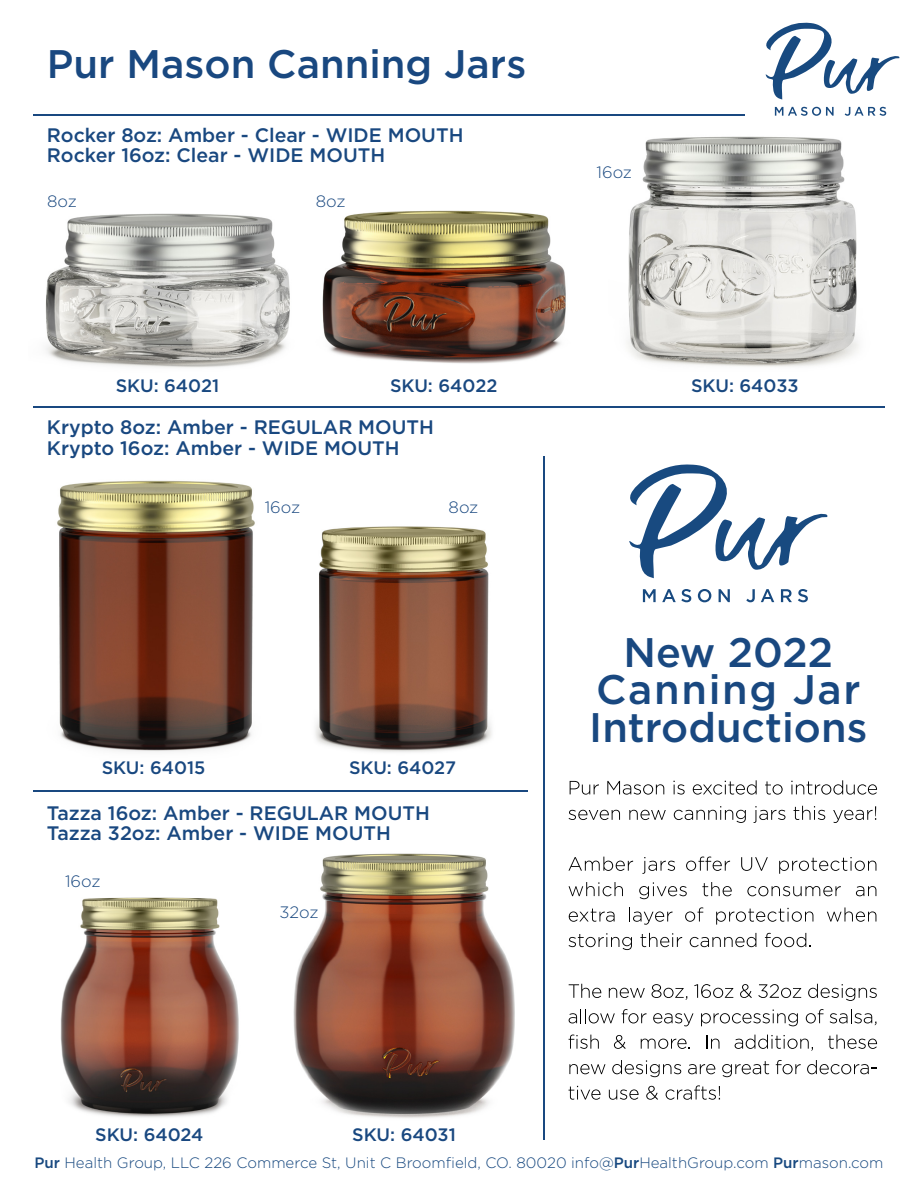
<style>
.page{position:relative;width:918px;height:1188px;background:#fff}
.page>*{position:absolute;margin:0;border:0;box-sizing:border-box;transform-origin:0 0}
.t1{font:500 41.25px/37.2px "Gotham";color:#194880;text-align:center}
.t2{font:500 39.75px "Gotham";color:#194880}
.t3{font:500 19.5px/20.7px "Gotham";color:#194880}
.t4{font:500 18px "Gotham";color:#194880}
.t5{font:300 16.5px "Gotham";color:#194880}
.t6{font:300 15px "Gotham";color:#184980}
.s1{font-weight:500}
</style>
<div class="page">
<img style="left:60px;top:897px;width:179px;height:221px">
<img style="left:293px;top:853px;width:222px;height:265px">
<svg style="left:775px;top:107px;width:59px;height:9px"></svg>
<svg style="left:845px;top:107px;width:41px;height:9px"></svg>
<svg style="left:765px;top:22px;width:134px;height:78px"></svg>
<svg style="left:643px;top:589px;width:13px;height:13px"></svg>
<svg style="left:662px;top:589px;width:29px;height:13px"></svg>
<svg style="left:698px;top:589px;width:13px;height:13px"></svg>
<svg style="left:719px;top:589px;width:11px;height:13px"></svg>
<svg style="left:746px;top:589px;width:9px;height:13px"></svg>
<svg style="left:761px;top:589px;width:13px;height:13px"></svg>
<svg style="left:781px;top:589px;width:11px;height:13px"></svg>
<svg style="left:798px;top:589px;width:10px;height:13px"></svg>
<svg style="left:629px;top:464px;width:198px;height:114px"></svg>
<hr style="left:33px;top:115px;width:712px;height:1px;background:#194880">
<hr style="left:33px;top:407px;width:852px;height:1px;background:#194880">
<hr style="left:33px;top:791px;width:495px;height:1px;background:#194880">
<hr style="left:543px;top:457px;width:2px;height:683px;background:#194880">
<img style="left:45px;top:213px;width:245px;height:155px">
<img style="left:322px;top:210px;width:244px;height:154px">
<img style="left:57px;top:480px;width:198px;height:272px">
<img style="left:315px;top:526px;width:177px;height:226px">
<img style="left:627px;top:136px;width:232px;height:231px">
<svg style="left:570px;top:781px;width:29px;height:14px"></svg>
<svg style="left:607px;top:781px;width:57px;height:14px"></svg>
<svg style="left:674px;top:781px;width:11px;height:14px"></svg>
<svg style="left:693px;top:780px;width:64px;height:15px"></svg>
<svg style="left:765px;top:781px;width:18px;height:14px"></svg>
<svg style="left:791px;top:780px;width:86px;height:15px"></svg>
<svg style="left:569px;top:810px;width:51px;height:10px"></svg>
<svg style="left:629px;top:810px;width:37px;height:10px"></svg>
<svg style="left:674px;top:806px;width:72px;height:17px"></svg>
<svg style="left:754px;top:806px;width:31px;height:17px"></svg>
<svg style="left:794px;top:806px;width:31px;height:14px"></svg>
<svg style="left:833px;top:806px;width:43px;height:17px"></svg>
<svg style="left:568px;top:857px;width:65px;height:14px"></svg>
<svg style="left:642px;top:857px;width:33px;height:17px"></svg>
<svg style="left:686px;top:857px;width:44px;height:14px"></svg>
<svg style="left:741px;top:857px;width:27px;height:14px"></svg>
<svg style="left:779px;top:857px;width:97px;height:17px"></svg>
<svg style="left:569px;top:882px;width:54px;height:14px"></svg>
<svg style="left:639px;top:882px;width:48px;height:17px"></svg>
<svg style="left:702px;top:882px;width:30px;height:14px"></svg>
<svg style="left:747px;top:886px;width:94px;height:10px"></svg>
<svg style="left:856px;top:886px;width:20px;height:10px"></svg>
<svg style="left:569px;top:909px;width:46px;height:13px"></svg>
<svg style="left:629px;top:907px;width:44px;height:18px"></svg>
<svg style="left:685px;top:907px;width:18px;height:15px"></svg>
<svg style="left:716px;top:908px;width:97px;height:17px"></svg>
<svg style="left:827px;top:907px;width:49px;height:15px"></svg>
<svg style="left:569px;top:933px;width:63px;height:17px"></svg>
<svg style="left:640px;top:933px;width:42px;height:14px"></svg>
<svg style="left:690px;top:933px;width:66px;height:14px"></svg>
<svg style="left:765px;top:933px;width:46px;height:14px"></svg>
<svg style="left:569px;top:984px;width:32px;height:14px"></svg>
<svg style="left:609px;top:988px;width:36px;height:10px"></svg>
<svg style="left:652px;top:984px;width:35px;height:16px"></svg>
<svg style="left:694px;top:984px;width:39px;height:14px"></svg>
<svg style="left:740px;top:984px;width:12px;height:14px"></svg>
<svg style="left:758px;top:984px;width:43px;height:14px"></svg>
<svg style="left:808px;top:984px;width:69px;height:17px"></svg>
<svg style="left:569px;top:1009px;width:46px;height:14px"></svg>
<svg style="left:622px;top:1009px;width:24px;height:14px"></svg>
<svg style="left:653px;top:1013px;width:40px;height:13px"></svg>
<svg style="left:701px;top:1010px;width:97px;height:16px"></svg>
<svg style="left:806px;top:1009px;width:18px;height:14px"></svg>
<svg style="left:830px;top:1009px;width:46px;height:16px"></svg>
<svg style="left:569px;top:1035px;width:30px;height:14px"></svg>
<svg style="left:614px;top:1035px;width:12px;height:14px"></svg>
<svg style="left:641px;top:1039px;width:49px;height:10px"></svg>
<svg style="left:706px;top:1035px;width:13px;height:14px"></svg>
<svg style="left:735px;top:1035px;width:78px;height:16px"></svg>
<svg style="left:828px;top:1035px;width:49px;height:14px"></svg>
<svg style="left:569px;top:1064px;width:36px;height:10px"></svg>
<svg style="left:612px;top:1060px;width:69px;height:17px"></svg>
<svg style="left:688px;top:1064px;width:27px;height:10px"></svg>
<svg style="left:722px;top:1061px;width:47px;height:16px"></svg>
<svg style="left:776px;top:1060px;width:25px;height:14px"></svg>
<svg style="left:807px;top:1060px;width:70px;height:14px"></svg>
<svg style="left:569px;top:1086px;width:32px;height:14px"></svg>
<svg style="left:609px;top:1089px;width:30px;height:11px"></svg>
<svg style="left:646px;top:1086px;width:12px;height:14px"></svg>
<svg style="left:666px;top:1085px;width:54px;height:15px"></svg>
<h2 class="t2" style="left:47px;top:38px;width:481px">Pur Mason Canning Jars</h2>
<p class="t3" style="left:47px;top:124px;width:418px">Rocker 8oz: Amber - Clear - WIDE MOUTH<br>Rocker 16oz: Clear - WIDE MOUTH</p>
<p class="t5" style="left:47px;top:191px;width:31px">8oz</p>
<p class="t5" style="left:316px;top:191px;width:31px">8oz</p>
<p class="t4" style="left:116px;top:374px;width:105px">SKU: 64021</p>
<p class="t4" style="left:390px;top:374px;width:109px">SKU: 64022</p>
<p class="t3" style="left:47px;top:417px;width:389px">Krypto 8oz: Amber - REGULAR MOUTH<br>Krypto 16oz: Amber - WIDE MOUTH</p>
<p class="t5" style="left:265px;top:497px;width:37px">16oz</p>
<p class="t5" style="left:449px;top:497px;width:31px">8oz</p>
<p class="t4" style="left:102px;top:755px;width:105px">SKU: 64015</p>
<p class="t4" style="left:349px;top:755px;width:109px">SKU: 64027</p>
<p class="t3" style="left:47px;top:802px;width:384px">Tazza 16oz: Amber - REGULAR MOUTH<br>Tazza 32oz: Amber - WIDE MOUTH</p>
<p class="t5" style="left:65px;top:871px;width:37px">16oz</p>
<p class="t5" style="left:279px;top:902px;width:41px">32oz</p>
<p class="t4" style="left:95px;top:1123px;width:110px">SKU: 64024</p>
<p class="t4" style="left:352px;top:1123px;width:105px">SKU: 64031</p>
<p class="t5" style="left:597px;top:162px;width:37px">16oz</p>
<p class="t4" style="left:691px;top:374px;width:109px">SKU: 64033</p>
<h1 class="t1" style="left:589px;top:633px;width:280px">New 2022<br>Canning Jar<br>Introductions</h1>
<p class="t6" style="left:34px;top:1153px;width:851px"><span class="s1">Pur</span> Health Group, LLC 226 Commerce St, Unit C Broomfield, CO. 80020 info@<span class="s1">Pur</span>HealthGroup.com <span class="s1">Pur</span>mason.com</p>
</div>
